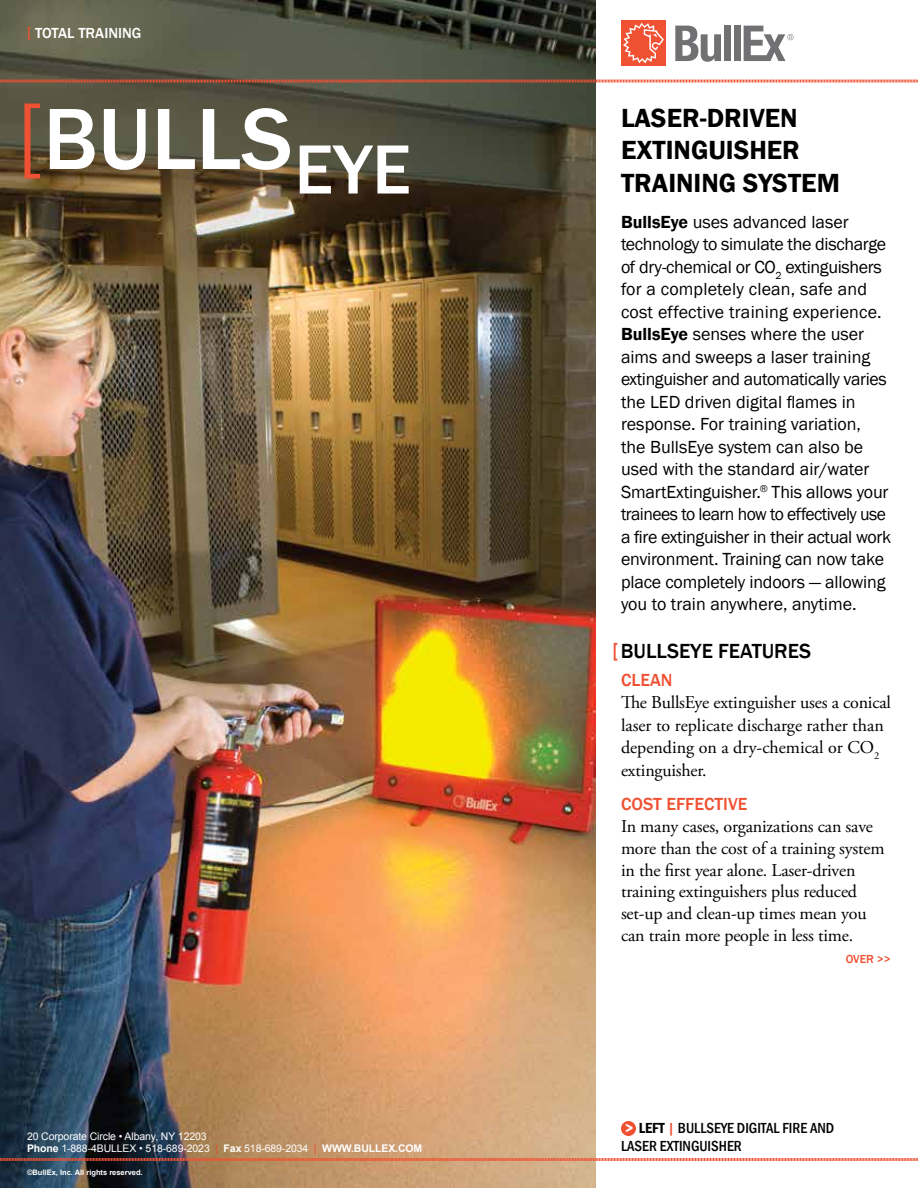
<style>
.page{position:relative;width:918px;height:1188px;background:#fff}
.page>*{position:absolute;margin:0;border:0;box-sizing:border-box;transform-origin:0 0}
.t1{font:500 90px "Franklin Gothic";color:#fff}
.t2{font:90px "Franklin Gothic";color:#f05133}
.t3{font:500 72px "Franklin Gothic";color:#fff}
.t4{font:600 27px/32.4px "Franklin Gothic";color:#000}
.t5{font:500 21px "Franklin Gothic";color:#000}
.t6{font:18px/22.5px "Franklin Gothic";letter-spacing:-.01em;color:#000}
.t7{font:18px/21.8px "Adobe Garamond Pro";letter-spacing:-.01em;color:#000}
.t8{font:500 18px "Franklin Gothic";color:#f05133}
.t9{font:500 condensed 15px/18px "Franklin Gothic";color:#000}
.t10{font:500 15px "Franklin Gothic";color:#fff}
.t11{font:500 12px "Franklin Gothic";color:#f05133}
.t12{font:10.5px/12.6px "Arial";letter-spacing:-.01em;color:#fff}
.t13{font:700 7.5px "Arial";color:#fff}
.s1{color:#f05133}
.s2{font-weight:700}
.s3{font-weight:600}
.s4{font-weight:600;color:#fff}
</style>
<div class="page">
<img style="left:0;top:0;width:595px;height:1188px">
<svg style="left:0;top:79px;width:918px;height:4px;background:#be6f5b"></svg>
<svg style="left:0;top:1157px;width:918px;height:5px;background:#ce8570"></svg>
<div style="left:621px;top:20px;width:45px;height:46px;background:#f05133"></div>
<svg style="left:623px;top:23px;width:41px;height:40px"></svg>
<svg style="left:675px;top:26px;width:46px;height:36px"></svg>
<div style="left:724px;top:26px;width:7px;height:35px;background:#717073"></div>
<div style="left:734px;top:26px;width:7px;height:35px;background:#717073"></div>
<svg style="left:744px;top:26px;width:50px;height:35px"></svg>
<div style="left:621px;top:1121px;width:15px;height:15px;background:#f05133;border-radius:50%"></div>
<p class="t10" style="left:27px;top:23px;width:116px"><span class="s1">[</span> TOTAL TRAINING</p>
<h1 class="t2" style="left:17px;top:78px;width:28px">[</h1>
<h1 class="t1" style="left:43px;top:83px;width:103px">BULLS</h1>
<h2 class="t3" style="left:294px;top:125px;width:118px">EYE</h2>
<p class="t12" style="left:27px;top:1130px;width:397px">20 Corporate Circle • Albany, NY 12203<br><span class="s2">Phone</span> 1-888-4BULLEX • 518-689-2023 <span class="s1">|</span> <span class="s2">Fax</span> 518-689-2034 <span class="s1">|</span> <span class="s2">www.bullex.com</span></p>
<p class="t13" style="left:27px;top:1167px;width:117px">©BullEx, Inc. All rights reserved.</p>
<h3 class="t4" style="left:621px;top:102px;width:220px">LASER-DRIVEN<br>EXTINGUISHER<br>TRAINING SYSTEM</h3>
<p class="t6" style="left:621px;top:211px;width:272px"><span class="s3">BULLSEYE</span> uses advanced laser technology to simulate the discharge of dry-chemical or CO<sub>2</sub> extinguishers for a completely clean, safe and cost effective training experience.<br><span class="s3">BULLSEYE</span> senses where the user aims and sweeps a laser training extinguisher and automatically varies the LED driven digital flames in response. For training variation,<br>the BullsEye system can also be used with the standard air/water SmartExtinguisher.<sup>®</sup> This allows your trainees to learn how to effectively use a fire extinguisher in their actual work environment. Training can now take place completely indoors — allowing you to train anywhere, anytime.</p>
<p class="t5" style="left:613px;top:638px;width:200px"><span class="s1">[</span>BULLSEYE FEATURES</p>
<p class="t8" style="left:621px;top:669px;width:53px">CLEAN</p>
<p class="t7" style="left:621px;top:692px;width:271px;line-height:22.5px">The BullsEye extinguisher uses a conical laser to replicate discharge rather than depending on a dry-chemical or CO<sub>2 </sub>extinguisher.</p>
<p class="t8" style="left:621px;top:793px;width:66px">COST EFFEC</p>
<p class="t8" style="left:715px;top:793px;width:33px">TIVE</p>
<p class="t7" style="left:621px;top:816px;width:265px">In many cases, organizations can save more than the cost of a training system in the first year alone. Laser-driven training extinguishers plus reduced set-up and clean-up times mean you can train more people in less time.</p>
<p class="t11" style="left:846px;top:952px;width:47px">OVER &gt;&gt;</p>
<p class="t9" style="left:621px;top:1119px;width:215px"><span class="s4">&gt;</span> <span class="s3">Left</span> <span class="s1">|</span> BULLSEYE DIGITAL FIRE AND<br>LASER EXTINGUISHER</p>
</div>
